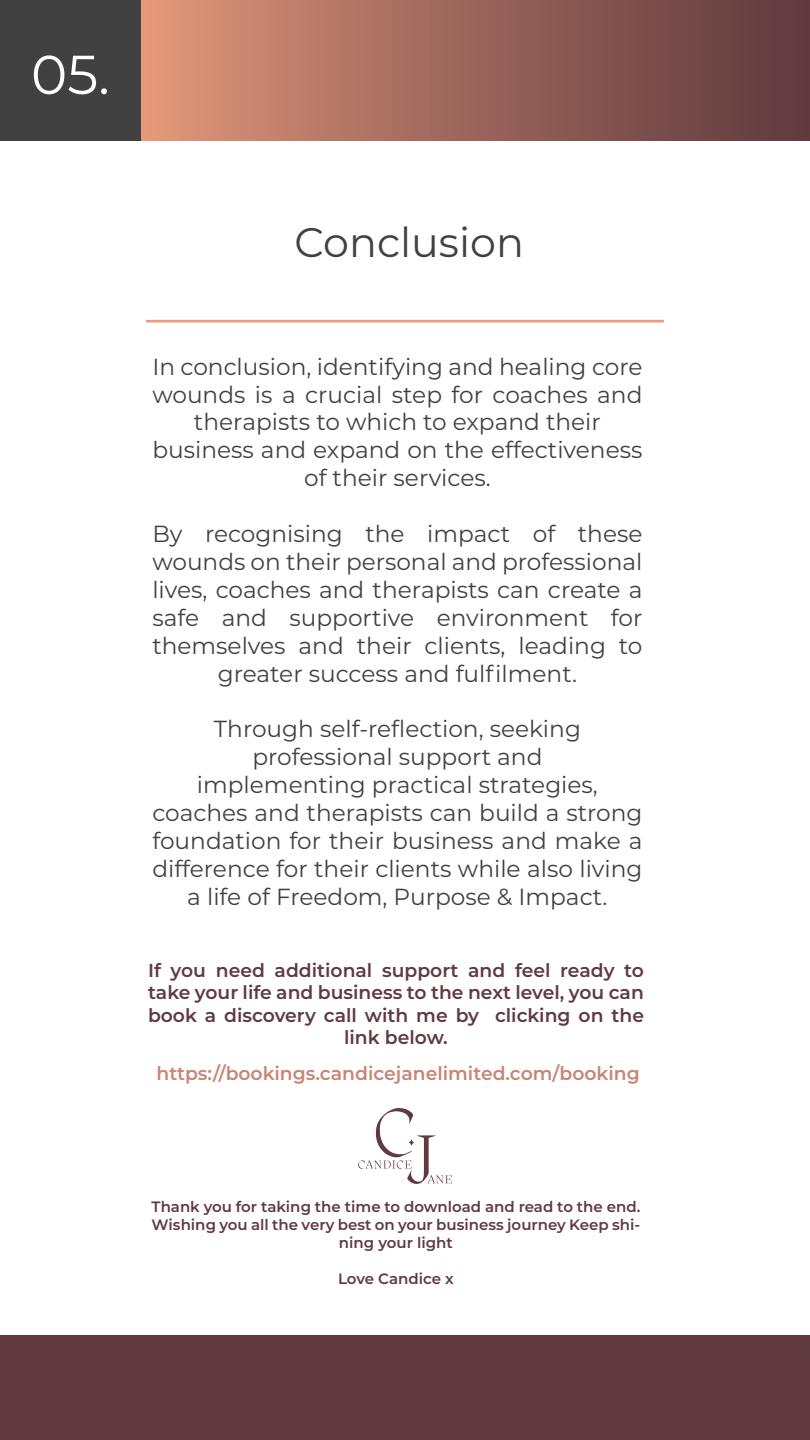
<style>
.page{position:relative;width:810px;height:1440px;background:#fff}
.page>*{position:absolute;margin:0;border:0;box-sizing:border-box;transform-origin:0 0}
.t1{font:54.75px "Montserrat";color:#fff}
.t2{font:41.25px "Montserrat";color:#424142}
.t3{font:23.25px/27.9px "Montserrat";color:#424142;text-align:center}
.t4{font:600 18.75px/22.5px "Montserrat";color:#603a3f;text-align:center}
.t5{font:600 18.75px "Montserrat";color:#c68675}
.t6{font:600 15px/18px "Montserrat";color:#603a3f;text-align:center}
</style>
<div class="page">
<div style="left:0;top:1335px;width:810px;height:105px;background:#603a3f"></div>
<div style="left:141px;top:0;width:669px;height:141px;background:linear-gradient(to right,#df9579,#5b373e)"></div>
<div style="left:0;top:0;width:141px;height:141px;background:#424142"></div>
<hr style="left:146px;top:320px;width:518px;height:2px;background:#e79b7b">
<svg style="left:358px;top:1108px;width:94px;height:76px"></svg>
<h1 class="t1" style="left:31px;top:37px;width:80px">05.</h1>
<h2 class="t2" style="left:295px;top:214px;width:231px">Conclusion</h2>
<p class="t3" style="left:152px;top:352px;width:492px">In conclusion, identifying and healing core wounds is a crucial step for coaches and therapists to which to expand their business and expand on the effectiveness of their services.</p>
<p class="t3" style="left:152px;top:519px;width:492px">By recognising the impact of these wounds on their personal and professional lives, coaches and therapists can create a safe and supportive environment for themselves and their clients, leading to greater success and fulfilment.</p>
<p class="t3" style="left:152px;top:714px;width:492px">Through self-reflection, seeking professional support and<br>implementing practical strategies, coaches and therapists can build a strong foundation for their business and make a difference for their clients while also living a life of Freedom, Purpose &amp; Impact.</p>
<p class="t4" style="left:148px;top:958px;width:497px">If you need additional support and feel ready to take your life and business to the next level, you can book a discovery call with me by clicking on the link below.</p>
<p class="t5" style="left:157px;top:1060px;width:485px">https://bookings.candicejanelimited.com/booking</p>
<p class="t6" style="left:152px;top:1197px;width:490px">Thank you for taking the time to download and read to the end.<br>Wishing you all the very best on your business journey Keep shi&shy;ning your light</p>
<p class="t6" style="left:338px;top:1269px;width:117px">Love Candice x</p>
</div>
